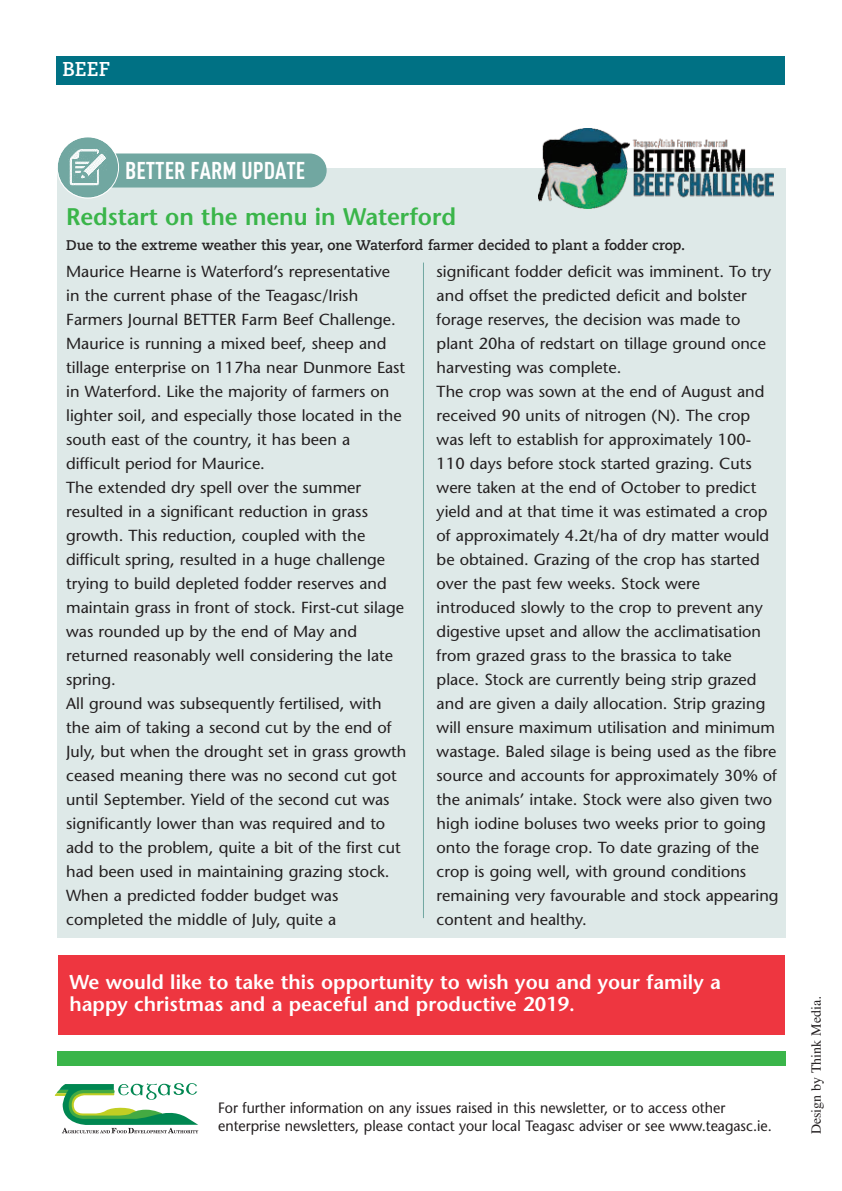
<style>
.page{position:relative;width:842px;height:1191px;background:#fff}
.page>*{position:absolute;margin:0;border:0;box-sizing:border-box;transform-origin:0 0}
.t1{font:600 24px "Stone Sans";letter-spacing:-.005em;color:#3ab54a}
.t2{font:700 condensed 24px "DINOT";color:#fff}
.t3{font:600 20px/22px "Stone Sans";color:#fff}
.t4{font:700 20px "Caecilia";color:#fff}
.t5{font:16px/24px "Stone Sans";color:#231f20}
.t6{font:15px/18px "Stone Sans";color:#231f20;scale:.95 1}
.t7{font:700 14px "Caecilia";letter-spacing:-.005em;color:#231f20}
.t8{font:14px "Times";color:#231f20}
</style>
<div class="page">
<svg style="left:55px;top:1083px;width:143px;height:50px"></svg>
<div style="left:57px;top:57px;width:728px;height:28px;background:#007184"></div>
<div style="left:57px;top:1051px;width:728px;height:14px;background:#3ab54a"></div>
<div style="left:57px;top:169px;width:728px;height:769px;background:#dee9e8"></div>
<svg style="left:59px;top:180px;width:7px;height:9px"></svg>
<div style="left:60px;top:153px;width:267px;height:34px;background:#71a7a1;border-radius:17px"></div>
<div style="left:58px;top:137px;width:60px;height:61px;background:#71a7a1;border-radius:50%"></div>
<img style="left:69px;top:149px;width:37px;height:37px">
<div style="left:57px;top:136px;width:62px;height:63px;border:2px solid #fff;border-radius:50%"></div>
<img style="left:539px;top:129px;width:235px;height:79px">
<hr style="left:423px;top:262px;width:1px;height:656px;background:#71a7a1">
<div style="left:58px;top:955px;width:727px;height:80px;background:#ee3640"></div>
<p class="t4" style="left:62px;top:61px;width:49px">BEEF</p>
<h1 class="t2" style="left:125px;top:162px;width:182px">BETTER FARM UPDATE</h1>
<h1 class="t1" style="left:66px;top:207px;width:391px">Redstart on the menu in Waterford</h1>
<p class="t7" style="left:66px;top:240px;width:620px">Due to the extreme weather this year, one Waterford farmer decided to plant a fodder crop.</p>
<p class="t5" style="left:66px;top:261px;width:342px">Maurice Hearne is Waterford’s representative in the current phase of the Teagasc/Irish Farmers Journal BETTER Farm Beef Challenge.<br>Maurice is running a mixed beef, sheep and tillage enterprise on 117ha near Dunmore East in Waterford. Like the majority of farmers on lighter soil, and especially those located in the south east of the country, it has been a difficult period for Maurice.<br>The extended dry spell over the summer resulted in a significant reduction in grass growth. This reduction, coupled with the difficult spring, resulted in a huge challenge trying to build depleted fodder reserves and maintain grass in front of stock. First-cut silage was rounded up by the end of May and returned reasonably well considering the late spring.<br>All ground was subsequently fertilised, with the aim of taking a second cut by the end of July, but when the drought set in grass growth ceased meaning there was no second cut got until September. Yield of the second cut was significantly lower than was required and to add to the problem, quite a bit of the first cut had been used in maintaining grazing stock.<br>When a predicted fodder budget was completed the middle of July, quite a</p>
<p class="t5" style="left:437px;top:261px;width:343px">significant fodder deficit was imminent. To try and offset the predicted deficit and bolster forage reserves, the decision was made to plant 20ha of redstart on tillage ground once harvesting was complete.<br>The crop was sown at the end of August and received 90 units of nitrogen (N). The crop was left to establish for approximately 100- 110 days before stock started grazing. Cuts were taken at the end of October to predict yield and at that time it was estimated a crop of approximately 4.2t/ha of dry matter would be obtained. Grazing of the crop has started over the past few weeks. Stock were introduced slowly to the crop to prevent any digestive upset and allow the acclimatisation from grazed grass to the brassica to take<br>place. Stock are currently being strip grazed and are given a daily allocation. Strip grazing will ensure maximum utilisation and minimum wastage. Baled silage is being used as the fibre source and accounts for approximately 30% of the animals’ intake. Stock were also given two high iodine boluses two weeks prior to going onto the forage crop. To date grazing of the crop is going well, with ground conditions remaining very favourable and stock appearing content and healthy.</p>
<p class="t3" style="left:69px;top:973px;width:653px">We would like to take this opportunity to wish you and your family a happy christmas and a peaceful and productive 2019.</p>
<p class="t6" style="left:218px;top:1100px;width:584px">For further information on any issues raised in this newsletter, or to access other enterprise newsletters, please contact your local Teagasc adviser or see www.teagasc.ie.</p>
<p class="t8" style="left:808px;top:1134px;width:139px;rotate:-90deg">Design by Think Media.</p>
</div>
